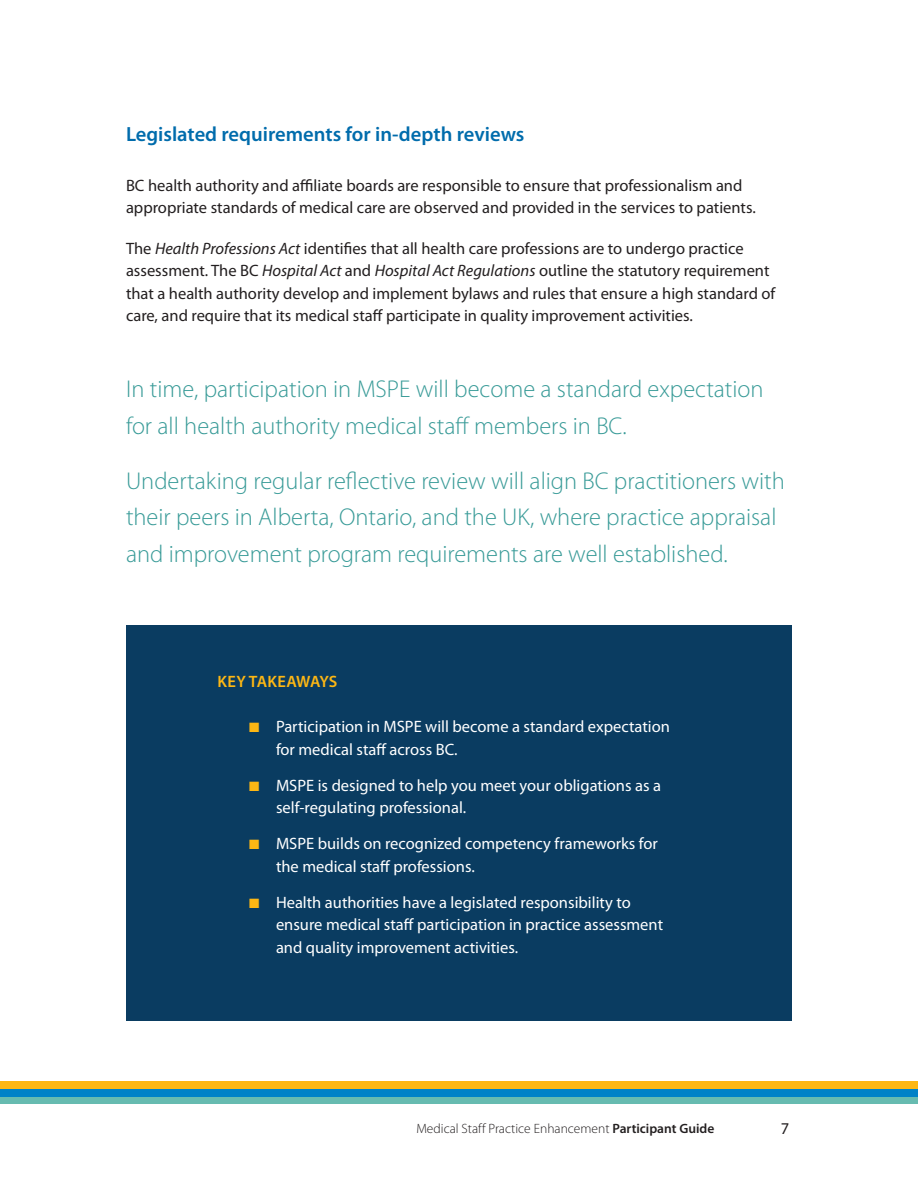
<style>
.page{position:relative;width:918px;height:1188px;background:#fff}
.page>*{position:absolute;margin:0;border:0;box-sizing:border-box;transform-origin:0 0}
.t1{font:300 24.45px/36.6px "Myriad Pro";color:#399b98}
.t2{font:600 20.55px "Myriad Pro";color:#006cac}
.t3{font:16.5px/22.5px "Myriad Pro";color:#231f20}
.t4{font:16.5px/22.5px "Myriad Pro";color:#fff}
.t5{font:600 16.5px "Myriad Pro";letter-spacing:.01em;color:#fdb714}
.t6{font:300 13.5px "Myriad Pro";color:#231f20}
.s1{font-style:italic}
.s2{color:#fdb714}
.s3{font-weight:600}
</style>
<div class="page">
<div style="left:0;top:1096px;width:918px;height:7px;background:#67bbb0"></div>
<div style="left:0;top:1089px;width:918px;height:7px;background:#0082c7"></div>
<div style="left:0;top:1082px;width:918px;height:7px;background:#fdb714"></div>
<div style="left:126px;top:626px;width:666px;height:395px;background:#0a3c61"></div>
<p class="t2" style="left:126px;top:123px;width:400px">Legislated requirements for in-depth reviews</p>
<p class="t3" style="left:126px;top:174px;width:631px">BC health authority and affiliate boards are responsible to ensure that professionalism and appropriate standards of medical care are observed and provided in the services to patients.</p>
<p class="t3" style="left:126px;top:237px;width:651px">The <span class="s1">Health Professions Act</span> identifies that all health care professions are to undergo practice assessment. The BC <span class="s1">Hospital Act</span> and <span class="s1">Hospital Act Regulations</span> outline the statutory requirement that a health authority develop and implement bylaws and rules that ensure a high standard of care, and require that its medical staff participate in quality improvement activities.</p>
<h1 class="t1" style="left:126px;top:371px;width:639px">In time, participation in MSPE will become a standard expectation for all health authority medical staff members in BC.</h1>
<h1 class="t1" style="left:126px;top:463px;width:660px">Undertaking regular reflective review will align BC practitioners with their peers in Alberta, Ontario, and the UK, where practice appraisal and improvement program requirements are well established.</h1>
<p class="t5" style="left:218px;top:673px;width:121px">KEY TAKEAWAYS</p>
<p class="t4" style="left:276px;top:716px;width:396px;text-indent:-27px"><span class="s2">■</span> Participation in MSPE will become a standard expectation for medical staff across BC.</p>
<p class="t4" style="left:276px;top:774px;width:387px;text-indent:-27px"><span class="s2">■</span> MSPE is designed to help you meet your obligations as a self-regulating professional.</p>
<p class="t4" style="left:276px;top:833px;width:384px;text-indent:-27px"><span class="s2">■</span> MSPE builds on recognized competency frameworks for the medical staff professions.</p>
<p class="t4" style="left:276px;top:891px;width:389px;text-indent:-27px"><span class="s2">■</span> Health authorities have a legislated responsibility to ensure medical staff participation in practice assessment and quality improvement activities.</p>
<p class="t6" style="left:416px;top:1121px;width:299px">Medical Staff Practice Enhancement <span class="s3">Participant Guide</span></p>
<p class="t3" style="left:781px;top:1117px;width:10px">7</p>
</div>
